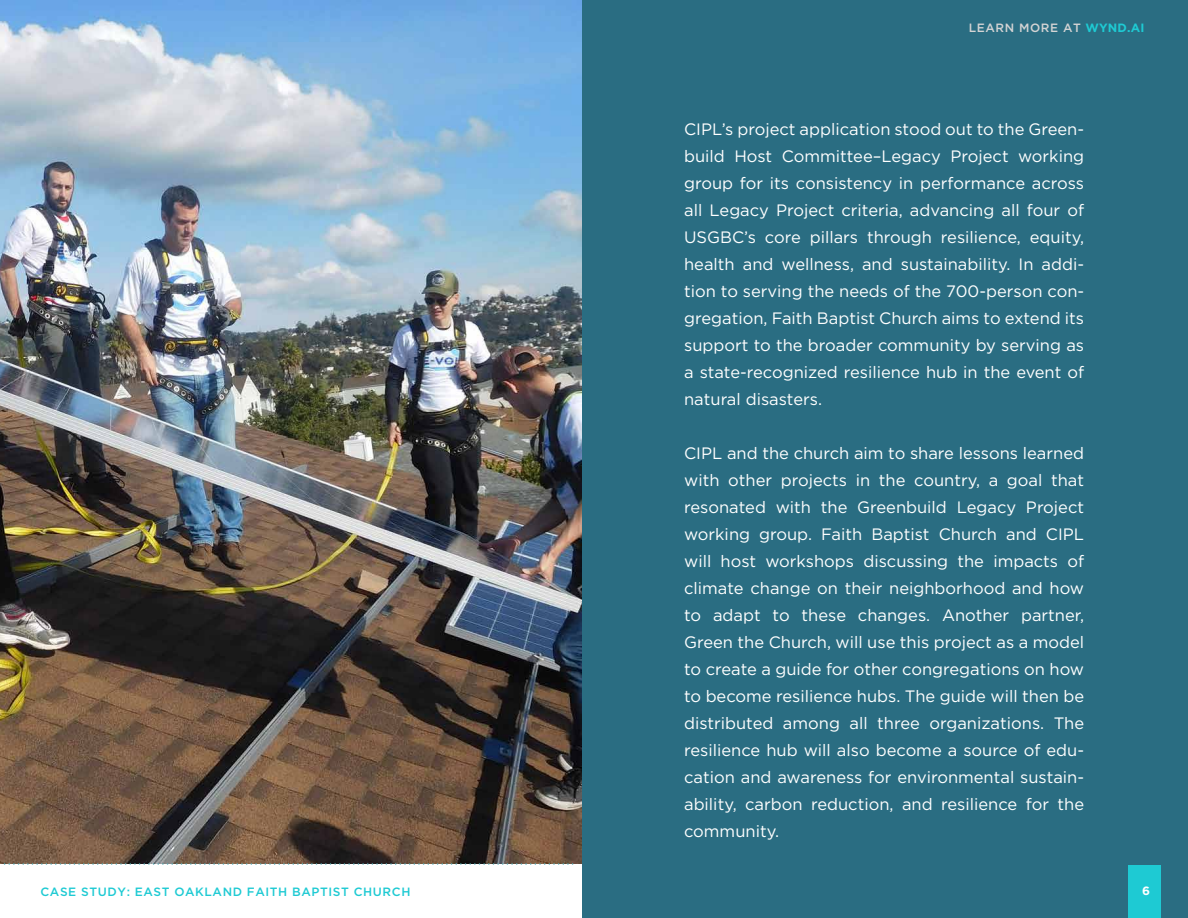
<style>
.page{position:relative;width:1188px;height:918px;background:#fff}
.page>*{position:absolute;margin:0;border:0;box-sizing:border-box;transform-origin:0 0}
.t1{font:16.5px/27px "Gotham Pro";color:#fff;text-align:justify}
.t2{font:500 12px "Gotham";letter-spacing:.05em;color:#1ecad3}
.t3{font:500 12px "Gotham";letter-spacing:.05em;color:#d4d4d4}
.t4{font:700 12px "Gotham Pro";color:#fff}
.s1{font-family:"Gotham Pro";font-weight:700;color:#1ecad3}
</style>
<div class="page">
<img style="left:0;top:1px;width:583px;height:863px">
<div style="left:583px;top:0;width:605px;height:918px;background:#2a6d82"></div>
<div style="left:1129px;top:865px;width:32px;height:53px;background:#1ecad3"></div>
<svg style="left:5px;top:863px;width:569px;height:2px"></svg>
<p class="t3" style="left:969px;top:20px;width:177px">LEARN MORE AT <span class="s1">WYND.AI</span></p>
<p class="t1" style="left:684px;top:116px;width:402px">CIPL’s project application stood out to the Green&shy;build Host Committee–Legacy Project working group for its consistency in performance across all Legacy Project criteria, advancing all four of USGBC’s core pillars through resilience, equity, health and wellness, and sustainability. In addi&shy;tion to serving the needs of the 700-person con&shy;gregation, Faith Baptist Church aims to extend its support to the broader community by serving as a state-recognized resilience hub in the event of natural disasters.</p>
<p class="t1" style="left:684px;top:440px;width:402px">CIPL and the church aim to share lessons learned with other projects in the country, a goal that resonated with the Greenbuild Legacy Project working group. Faith Baptist Church and CIPL will host workshops discussing the impacts of climate change on their neighborhood and how to adapt to these changes. Another partner, Green the Church, will use this project as a model to create a guide for other congregations on how to become resilience hubs. The guide will then be distributed among all three organizations. The resilience hub will also become a source of edu&shy;cation and awareness for environmental sustain&shy;ability, carbon reduction, and resilience for the community.</p>
<p class="t2" style="left:41px;top:884px;width:372px">CASE STUDY: EAST OAKLAND FAITH BAPTIST CHURCH</p>
<p class="t4" style="left:1142px;top:884px;width:9px">6</p>
</div>
